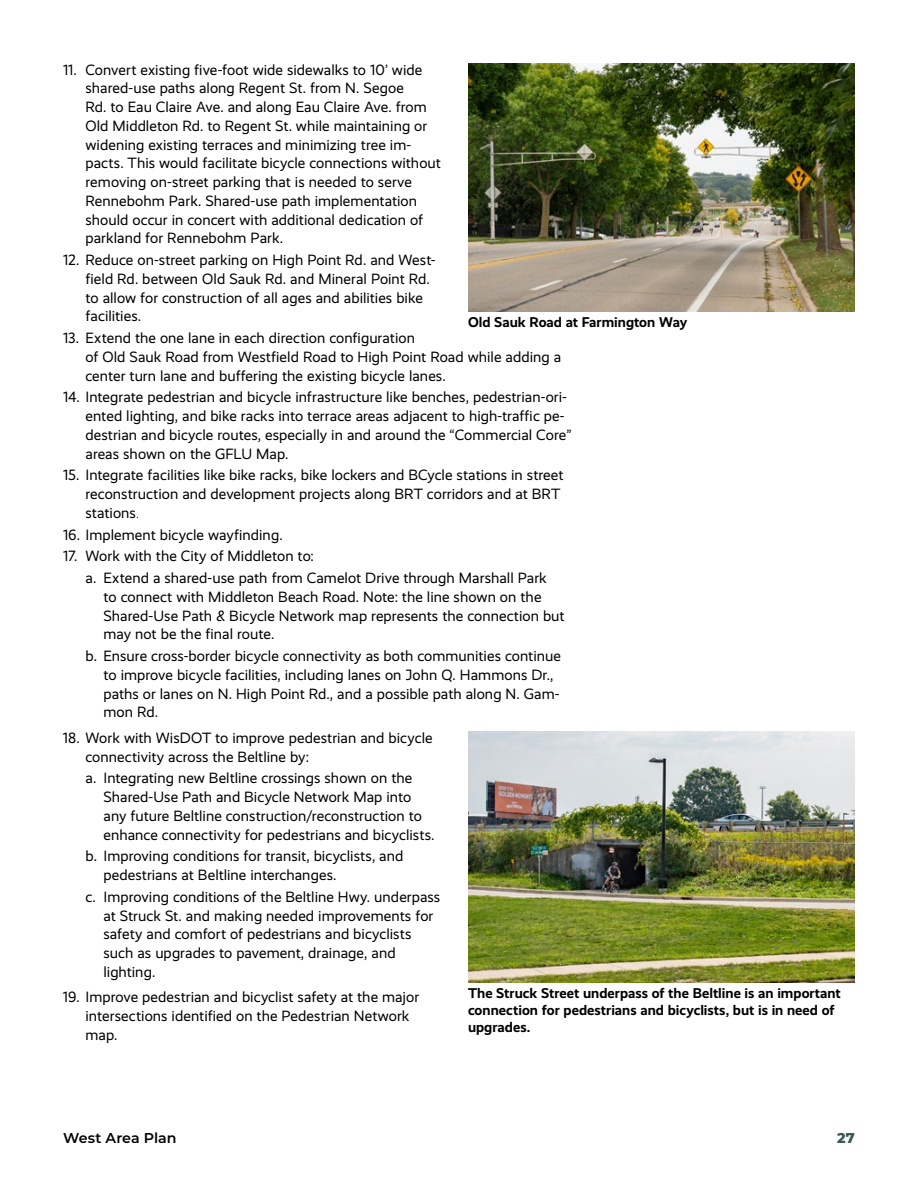
<style>
.page{position:relative;width:918px;height:1188px;background:#fff}
.page>*{position:absolute;margin:0;border:0;box-sizing:border-box;transform-origin:0 0}
.t1{font:15px/18.8px "Realist";letter-spacing:.005em;color:#000}
.t2{font:700 14.25px/17.2px "Realist";color:#000}
.t3{font:600 14.25px "Montserrat";color:#000}
.t4{font:800 14.25px "Montserrat";color:#3c5956}
.s1{font-weight:300;font-size:18px}
</style>
<div class="page">
<img style="left:468px;top:63px;width:387px;height:249px">
<img style="left:468px;top:732px;width:387px;height:250px">
<p class="t1" style="left:86px;top:60px;width:357px;text-indent:-22px">11. Convert existing five-foot wide sidewalks to 10’ wide shared-use paths along Regent St. from N. Segoe<br>Rd. to Eau Claire Ave. and along Eau Claire Ave. from Old Middleton Rd. to Regent St. while maintaining or widening existing terraces and minimizing tree im&shy;pacts. This would facilitate bicycle connections without removing on-street parking that is needed to serve Rennebohm Park. Shared-use path implementation should occur in concert with additional dedication of parkland for Rennebohm Park.</p>
<p class="t1" style="left:86px;top:251px;width:352px;text-indent:-22px">12. Reduce on-street parking on High Point Rd. and West&shy;field Rd. between Old Sauk Rd. and Mineral Point Rd. to allow for construction of all ages and abilities bike facilities.</p>
<p class="t1" style="left:86px;top:329px;width:477px;text-indent:-22px">13. Extend the one lane in each direction configuration<br>of Old Sauk Road from Westfield Road to High Point Road while adding a center turn lane and buffering the existing bicycle lanes.</p>
<p class="t1" style="left:86px;top:388px;width:488px;text-indent:-22px">14. Integrate pedestrian and bicycle infrastructure like benches, pedestrian-ori&shy;ented lighting, and bike racks into terrace areas adjacent to high-traffic pe&shy;destrian and bicycle routes, especially in and around the “Commercial Core” areas shown on the GFLU Map.</p>
<p class="t1" style="left:86px;top:466px;width:480px;text-indent:-22px">15. Integrate facilities like bike racks, bike lockers and BCycle stations in street reconstruction and development projects along BRT corridors and at BRT stations<span class="s1">.</span></p>
<p class="t1" style="left:63px;top:525px;width:221px">16. Implement bicycle wayfinding.</p>
<p class="t1" style="left:86px;top:545px;width:463px;line-height:21.8px;text-indent:-22px">17. Work with the City of Middleton to:<br>a. Extend a shared-use path from Camelot Drive through Marshall Park</p>
<p class="t1" style="left:104px;top:587px;width:463px">to connect with Middleton Beach Road. Note: the line shown on the<br>Shared-Use Path &amp; Bicycle Network map represents the connection but may not be the final route.</p>
<p class="t1" style="left:103px;top:647px;width:459px;text-indent:-18px">b. Ensure cross-border bicycle connectivity as both communities continue to improve bicycle facilities, including lanes on John Q. Hammons Dr., paths or lanes on N. High Point Rd., and a possible path along N. Gam&shy;mon Rd.</p>
<p class="t1" style="left:85px;top:728px;width:349px;text-indent:-22px">18. Work with WisDOT to improve pedestrian and bicycle connectivity across the Beltline by:</p>
<p class="t1" style="left:103px;top:769px;width:333px;text-indent:-18px">a. Integrating new Beltline crossings shown on the Shared-Use Path and Bicycle Network Map into any future Beltline construction/reconstruction to enhance connectivity for pedestrians and bicyclists.</p>
<p class="t1" style="left:103px;top:847px;width:301px;text-indent:-18px">b. Improving conditions for transit, bicyclists, and pedestrians at Beltline interchanges.</p>
<p class="t1" style="left:103px;top:887px;width:338px;text-indent:-18px">c. Improving conditions of the Beltline Hwy. underpass at Struck St. and making needed improvements for safety and comfort of pedestrians and bicyclists such as upgrades to pavement, drainage, and lighting.</p>
<p class="t1" style="left:85px;top:988px;width:335px;text-indent:-22px">19. Improve pedestrian and bicyclist safety at the major intersections identified on the Pedestrian Network map.</p>
<p class="t2" style="left:468px;top:314px;width:221px">Old Sauk Road at Farmington Way</p>
<p class="t2" style="left:468px;top:984px;width:374px">The Struck Street underpass of the Beltline is an important connection for pedestrians and bicyclists, but is in need of upgrades.</p>
<p class="t3" style="left:63px;top:1128px;width:115px">West Area Plan</p>
<p class="t4" style="left:837px;top:1127px;width:19px">27</p>
</div>
